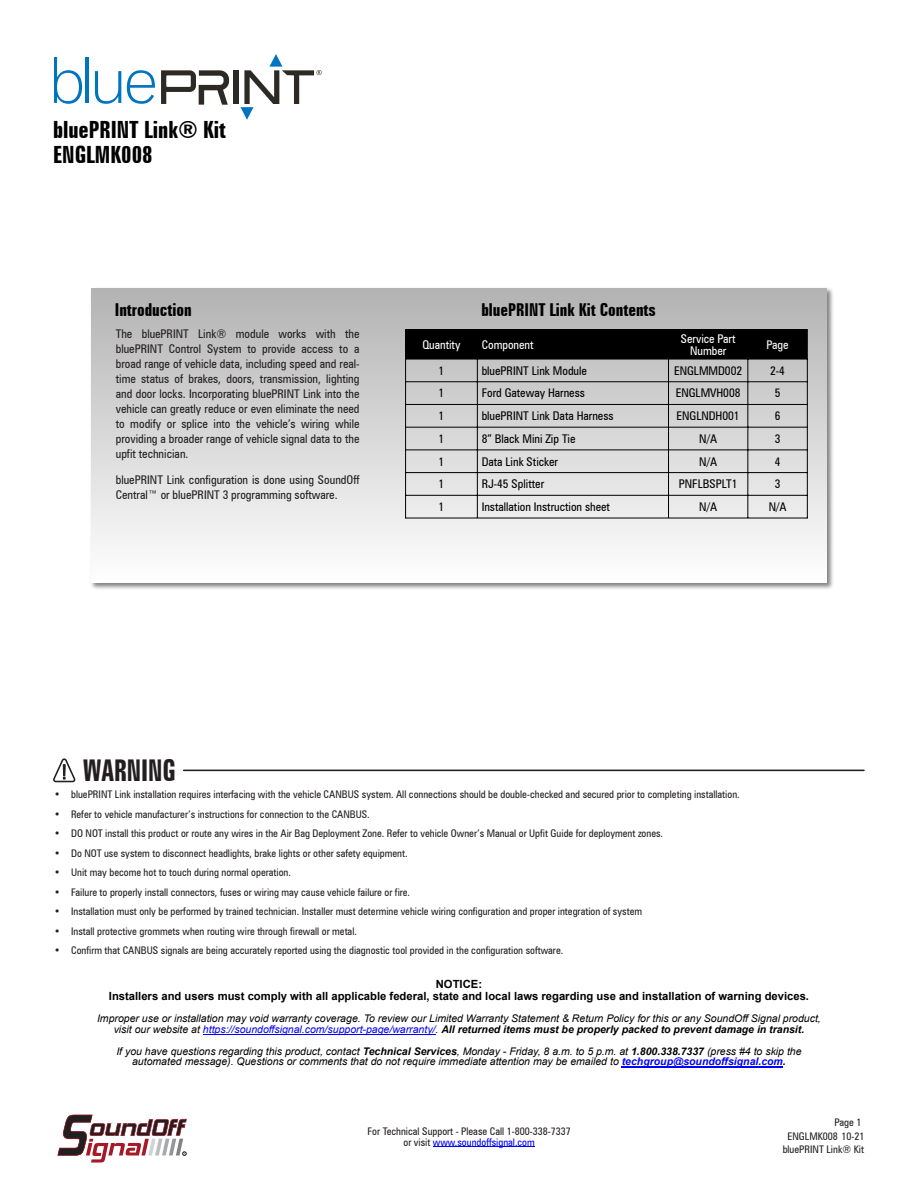
<style>
.page{position:relative;width:918px;height:1188px;background:#fff}
.page>*{position:absolute;margin:0;border:0;box-sizing:border-box;transform-origin:0 0}
.t1{font:700 extra-condensed 30px "Zurich BT";color:#231f20;scale:.91 1}
.t2{font:700 extra-condensed 23.7px/24.9px "Zurich BT";color:#000}
.t3{font:700 extra-condensed 17.7px "Zurich BT";color:#000}
.t4{font:condensed 12px/15px "Zurich BT";color:#231f20;text-align:justify}
.t5{font:condensed 12px "Zurich BT";color:#000}
.t6{font:condensed 12px/12px "Zurich BT";color:#fff;text-align:center}
.t7{font:700 11.25px/11.6px "Arial";color:#000;text-align:center}
.t8{font:condensed 10.5px/10.5px "Zurich BT";color:#231f20;text-align:center}
.t9{font:italic 10.5px/10.8px "Arial";color:#000;text-align:center}
.s1{color:#00f}
.s2{font-weight:700}
.s3{font-weight:700;color:#00f}
</style>
<div class="page">
<img style="left:91px;top:288px;width:742px;height:301px">
<div style="left:91px;top:288px;width:736px;height:295px;background:linear-gradient(to bottom,#b2b2b2,#fefefe)"></div>
<div style="left:234px;top:70px;width:5px;height:34px;background:#2d2a26"></div>
<svg style="left:161px;top:70px;width:68px;height:35px"></svg>
<svg style="left:54px;top:57px;width:28px;height:47px"></svg>
<hr style="left:86px;top:57px;width:3px;height:46px;background:#0075bf">
<svg style="left:95px;top:71px;width:26px;height:33px"></svg>
<svg style="left:127px;top:70px;width:28px;height:34px"></svg>
<svg style="left:240px;top:54px;width:82px;height:66px"></svg>
<hr style="left:203px;top:1034px;width:233px;height:1px;background:#00f">
<hr style="left:622px;top:1067px;width:161px;height:1px;background:#00f">
<svg style="left:53px;top:758px;width:23px;height:25px"></svg>
<hr style="left:184px;top:770px;width:680px;height:1px;background:#231f20">
<svg style="left:57px;top:1115px;width:130px;height:48px"></svg>
<hr style="left:433px;top:1147px;width:102px;height:1px;background:#00f">
<div style="left:406px;top:330px;width:401px;height:29px;background:#000"></div>
<hr style="left:405px;top:329px;width:1px;height:189px;background:#000">
<hr style="left:807px;top:329px;width:1px;height:189px;background:#000">
<hr style="left:477px;top:330px;width:1px;height:188px;background:#000">
<hr style="left:668px;top:330px;width:1px;height:188px;background:#000">
<hr style="left:747px;top:330px;width:1px;height:188px;background:#000">
<hr style="left:406px;top:329px;width:401px;height:1px;background:#000">
<hr style="left:406px;top:359px;width:401px;height:1px;background:#000">
<hr style="left:406px;top:381px;width:401px;height:1px;background:#000">
<hr style="left:406px;top:404px;width:401px;height:1px;background:#000">
<hr style="left:406px;top:427px;width:401px;height:1px;background:#000">
<hr style="left:406px;top:450px;width:401px;height:1px;background:#000">
<hr style="left:406px;top:472px;width:401px;height:1px;background:#000">
<hr style="left:406px;top:495px;width:401px;height:1px;background:#000">
<hr style="left:406px;top:518px;width:401px;height:1px;background:#000">
<h2 class="t2" style="left:53px;top:119px;width:174px">bluePRINT Link® Kit<br>ENGLMK008</h2>
<h3 class="t3" style="left:115px;top:303px;width:78px">Introduction</h3>
<h3 class="t3" style="left:481px;top:303px;width:176px">bluePRINT Link Kit Contents</h3>
<p class="t4" style="left:116px;top:328px;width:245px">The bluePRINT Link® module works with the bluePRINT Control System to provide access to a broad range of vehicle data, including speed and real&shy;time status of brakes, doors, transmission, lighting and door locks. Incorporating bluePRINT Link into the vehicle can greatly reduce or even eliminate the need to modify or splice into the vehicle’s wiring while providing a broader range of vehicle signal data to the upfit technician.</p>
<p class="t4" style="left:116px;top:473px;width:245px">bluePRINT Link configuration is done using SoundOff<br>Central™ or bluePRINT 3 programming software.</p>
<p class="t6" style="left:422px;top:340px;width:40px">Quantity</p>
<p class="t6" style="left:482px;top:340px;width:53px">Component</p>
<p class="t6" style="left:681px;top:334px;width:56px">Service Part<br>Number</p>
<p class="t6" style="left:767px;top:340px;width:24px">Page</p>
<p class="t5" style="left:439px;top:366px;width:7px">1</p>
<p class="t5" style="left:482px;top:366px;width:107px">bluePRINT Link Module</p>
<p class="t5" style="left:674px;top:366px;width:69px">ENGLMMD002</p>
<p class="t5" style="left:770px;top:366px;width:16px">2-4</p>
<p class="t5" style="left:439px;top:388px;width:7px">1</p>
<p class="t5" style="left:482px;top:386px;width:105px">Ford Gateway Harness</p>
<p class="t5" style="left:676px;top:388px;width:66px">ENGLMVH008</p>
<p class="t5" style="left:775px;top:388px;width:7px">5</p>
<p class="t5" style="left:439px;top:411px;width:7px">1</p>
<p class="t5" style="left:482px;top:411px;width:133px">bluePRINT Link Data Harness</p>
<p class="t5" style="left:677px;top:411px;width:65px">ENGLNDH001</p>
<p class="t5" style="left:775px;top:411px;width:7px">6</p>
<p class="t5" style="left:439px;top:434px;width:7px">1</p>
<p class="t5" style="left:482px;top:434px;width:95px">8” Black Mini Zip Tie</p>
<p class="t5" style="left:699px;top:434px;width:19px">N/A</p>
<p class="t5" style="left:775px;top:434px;width:7px">3</p>
<p class="t5" style="left:439px;top:456px;width:7px">1</p>
<p class="t5" style="left:482px;top:456px;width:78px">Data Link Sticker</p>
<p class="t5" style="left:699px;top:456px;width:19px">N/A</p>
<p class="t5" style="left:775px;top:456px;width:7px">4</p>
<p class="t5" style="left:439px;top:479px;width:7px">1</p>
<p class="t5" style="left:482px;top:479px;width:64px">RJ-45 Splitter</p>
<p class="t5" style="left:679px;top:479px;width:60px">PNFLBSPLT1</p>
<p class="t5" style="left:775px;top:479px;width:7px">3</p>
<p class="t5" style="left:439px;top:502px;width:7px">1</p>
<p class="t5" style="left:482px;top:502px;width:130px">Installation Instruction sheet</p>
<p class="t5" style="left:699px;top:502px;width:19px">N/A</p>
<p class="t5" style="left:769px;top:502px;width:19px">N/A</p>
<h1 class="t1" style="left:83px;top:758px;width:104px">WARNING</h1>
<p class="t8" style="left:54px;top:790px;width:687px">• bluePRINT Link installation requires interfacing with the vehicle CANBUS system. All connections should be double-checked and secured prior to completing installation.</p>
<p class="t8" style="left:54px;top:810px;width:317px">• Refer to vehicle manufacturer’s instructions for connection to the CANBUS.</p>
<p class="t8" style="left:54px;top:829px;width:611px">• DO NOT install this product or route any wires in the Air Bag Deployment Zone. Refer to vehicle Owner’s Manual or Upfit Guide for deployment zones.</p>
<p class="t8" style="left:54px;top:849px;width:355px">• Do NOT use system to disconnect headlights, brake lights or other safety equipment.</p>
<p class="t8" style="left:54px;top:868px;width:238px">• Unit may become hot to touch during normal operation.</p>
<p class="t8" style="left:54px;top:888px;width:358px">• Failure to properly install connectors, fuses or wiring may cause vehicle failure or fire.</p>
<p class="t8" style="left:54px;top:907px;width:590px">• Installation must only be performed by trained technician. Installer must determine vehicle wiring configuration and proper integration of system</p>
<p class="t8" style="left:54px;top:927px;width:304px">• Install protective grommets when routing wire through firewall or metal.</p>
<p class="t8" style="left:54px;top:946px;width:511px">• Confirm that CANBUS signals are being accurately reported using the diagnostic tool provided in the configuration software.</p>
<p class="t7" style="left:109px;top:979px;width:702px">NOTICE:<br>Installers and users must comply with all applicable federal, state and local laws regarding use and installation of warning devices.</p>
<p class="t9" style="left:97px;top:1014px;width:725px">Improper use or installation may void warranty coverage. To review our Limited Warranty Statement &amp; Return Policy for this or any SoundOff Signal product, visit our website at <span class="s1">https://soundoffsignal.com/support-page/warranty/</span>. <span class="s2">All returned items must be properly packed to prevent damage in transit.</span></p>
<p class="t9" style="left:116px;top:1046px;width:687px">If you have questions regarding this product, contact <span class="s2">Technical Services</span>, Monday - Friday, 8 a.m. to 5 p.m. at <span class="s2">1.800.338.7337</span> (press #4 to skip the automated message). Questions or comments that do not require immediate attention may be emailed to <span class="s3">techgroup@soundoffsignal.com</span><span class="s2">.</span></p>
<p class="t8" style="left:367px;top:1127px;width:205px">For Technical Support - Please Call 1-800-338-7337 or visit <span class="s1">www.soundoffsignal.com</span></p>
<p class="t8" style="left:788px;top:1116px;width:78px;line-height:14.1px;text-align:right">Page 1<br>ENGLMK008 10-21</p>
<p class="t8" style="left:783px;top:1145px;width:83px">bluePRINT Link® Kit</p>
</div>
